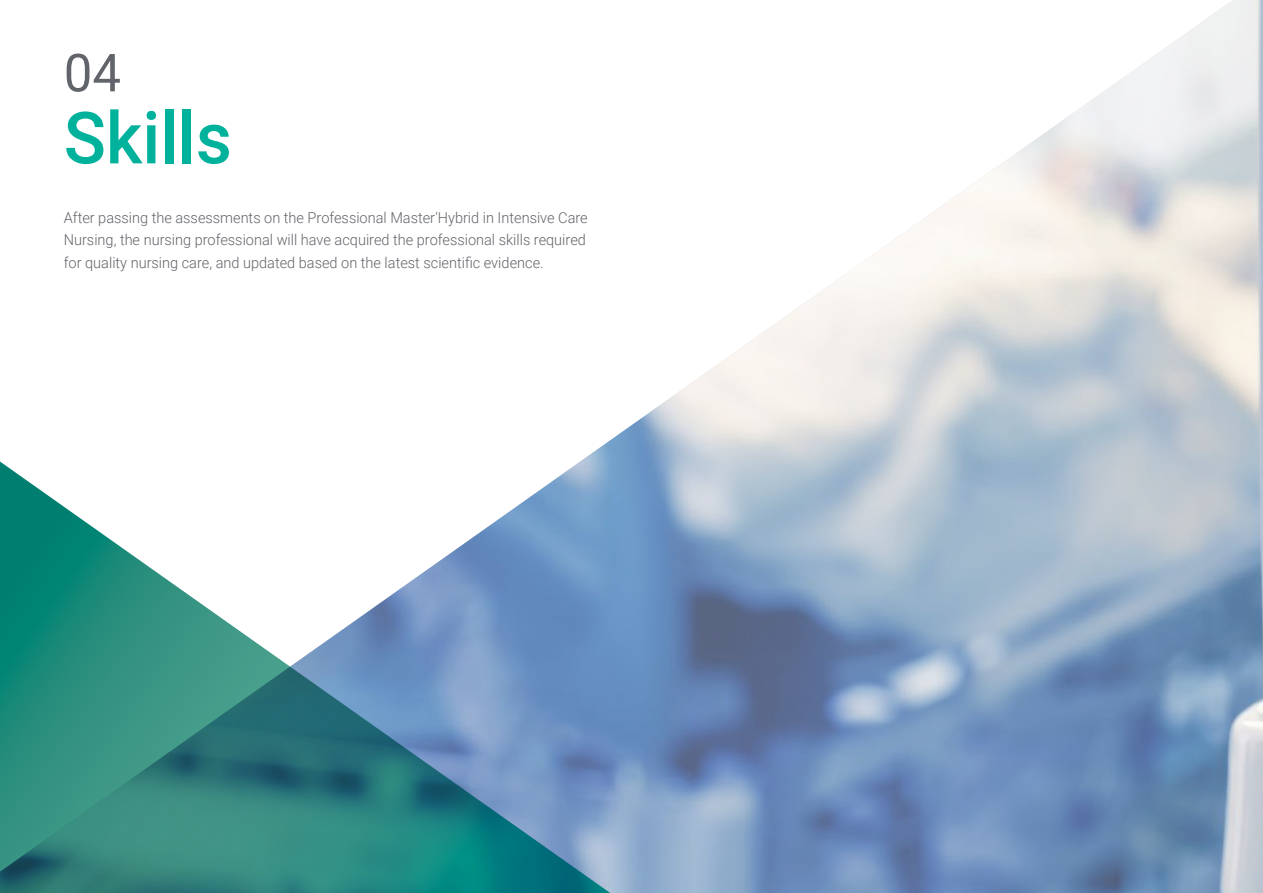
<style>
.page{position:relative;width:1263px;height:893px;background:#fff}
.page>*{position:absolute;margin:0;border:0;box-sizing:border-box;transform-origin:0 0}
.t1{font:500 72px "Roboto";color:#00b19b}
.t2{font:52.5px "Roboto";color:#61646a}
.t3{font:300 15px/22.5px "Roboto";color:#61646a}
</style>
<div class="page">
<img style="left:602px;top:0;width:661px;height:893px">
<svg style="left:0;top:446px;width:640px;height:447px"></svg>
<h2 class="t2" style="left:64px;top:36px;width:59px">04</h2>
<h1 class="t1" style="left:64px;top:87px;width:170px">Skills</h1>
<p class="t3" style="left:64px;top:206px;width:525px">After passing the assessments on the Professional Master'Hybrid in Intensive Care<br>Nursing, the nursing professional will have acquired the professional skills required for quality nursing care, and updated based on the latest scientific evidence.</p>
</div>
